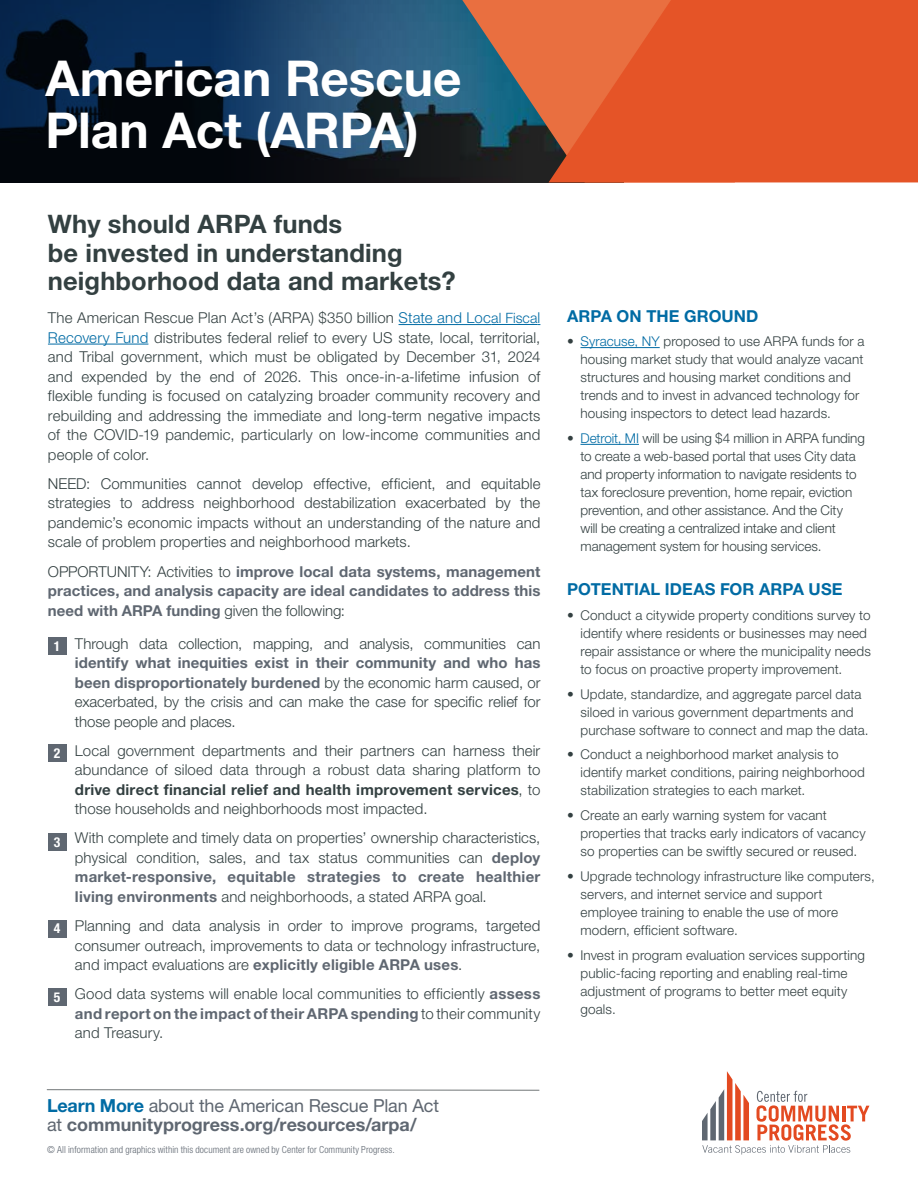
<style>
.page{position:relative;width:918px;height:1188px;background:#fff}
.page>*{position:absolute;margin:0;border:0;box-sizing:border-box;transform-origin:0 0}
.t1{font:700 49.5px/52.5px "Helvetica Neue LT Std";color:#fff}
.t2{font:700 25.5px/28.5px "Helvetica Neue LT Std";letter-spacing:.005em;color:#334041}
.t3{font:700 18px/19.5px "Helvetica Neue LT Std";color:#5f6771}
.t4{font:700 16.5px "Helvetica Neue LT Std";letter-spacing:.005em;color:#006ba4}
.t5{font:300 15px/19.5px "Helvetica Neue LT Std";letter-spacing:.005em;color:#334041;text-align:justify}
.t6{font:700 15px/19.5px "Helvetica Neue LT Std";letter-spacing:.005em;color:#5f6771;text-align:justify}
.t7{font:300 13.5px/18px "Helvetica Neue LT Std";letter-spacing:.01em;color:#334041}
.t8{font:300 condensed 9.75px "Helvetica Neue LT Std";letter-spacing:.01em;color:#5f6771}
.s1{color:#006ba4}
.s2{font-size:14.25px;color:#006ba4}
.s3{font-weight:300;color:#334041}
.s4{font-weight:700;color:#5f6771}
.s5{font-weight:700}
.s6{font-weight:400}
</style>
<div class="page">
<img style="left:0;top:0;width:452px;height:182px">
<svg style="left:452px;top:0;width:97px;height:182px;background:#5d5451"></svg>
<svg style="left:549px;top:0;width:369px;height:182px;background:#e4572a"></svg>
<hr style="left:580px;top:347px;width:80px;height:1px;background:#006ba4">
<hr style="left:580px;top:444px;width:59px;height:1px;background:#006ba4">
<hr style="left:399px;top:324px;width:92px;height:1px;background:#006ba4">
<hr style="left:491px;top:324px;width:47px;height:1px;background:#006ba4">
<hr style="left:48px;top:344px;width:100px;height:1px;background:#006ba4">
<div style="left:48px;top:637px;width:18px;height:18px;background:#5f6771"></div>
<div style="left:48px;top:744px;width:18px;height:18px;background:#5f6771"></div>
<div style="left:48px;top:834px;width:18px;height:17px;background:#5f6771"></div>
<div style="left:48px;top:920px;width:18px;height:17px;background:#5f6771"></div>
<div style="left:48px;top:988px;width:18px;height:17px;background:#5f6771"></div>
<svg style="left:46px;top:1089px;width:494px;height:2px"></svg>
<svg style="left:702px;top:1071px;width:167px;height:84px"></svg>
<h1 class="t1" style="left:46px;top:51px;width:418px">American Rescue<br>Plan Act (ARPA)</h1>
<h2 class="t2" style="left:48px;top:209px;width:409px">Why should ARPA funds<br>be invested in understanding neighborhood data and markets?</h2>
<p class="t5" style="left:48px;top:308px;width:494px">The American Rescue Plan Act’s (ARPA) $350 billion <span class="s1">State and Loc</span><span class="s2">al Fisca</span><span class="s1">l Recovery Fund</span> distributes federal relief to every US state, local, territorial, and Tribal government, which must be obligated by December 31, 2024 and expended by the end of 2026. This once-in-a-lifetime infusion of flexible funding is focused on catalyzing broader community recovery and rebuilding and addressing the immediate and long-term negative impacts of the COVID-19 pandemic, particularly on low-income communities and people of color.</p>
<p class="t5" style="left:48px;top:473px;width:494px">NEED: Communities cannot develop effective, efficient, and equitable strategies to address neighborhood destabilization exacerbated by the pandemic’s economic impacts without an understanding of the nature and scale of problem properties and neighborhood markets.</p>
<p class="t6" style="left:48px;top:561px;width:494px"><span class="s3">OPPORTUNITY: Activities to</span> improve local data systems, management practices, and analysis capacity are ideal candidates to address this need with ARPA funding <span class="s3">given the following:</span></p>
<p class="t5" style="left:75px;top:633px;width:467px;text-indent:-21px"><sub>1</sub> Through data collection, mapping, and analysis, communities can <span class="s4">identify what inequities exist in their community and who has been disproportionately burdened</span> by the economic harm caused, or exacerbated, by the crisis and can make the case for specific relief for those people and places.</p>
<p class="t5" style="left:75px;top:740px;width:467px;text-indent:-21px"><sub>2</sub> Local government departments and their partners can harness their abundance of siloed data through a robust data sharing platform to <span class="s5">drive direct financial relief and health improvement services</span>, to those households and neighborhoods most impacted.</p>
<p class="t5" style="left:75px;top:828px;width:467px;text-indent:-21px"><sub>3</sub> With complete and timely data on properties’ ownership characteristics, physical condition, sales, and tax status communities can <span class="s4">deploy market-responsive, equitable strategies to create healthier living environments</span> and neighborhoods, a stated ARPA goal.</p>
<p class="t5" style="left:75px;top:916px;width:467px;text-indent:-21px"><sub>4</sub> Planning and data analysis in order to improve programs, targeted consumer outreach, improvements to data or technology infrastructure, and impact evaluations are <span class="s4">explicitly eligible ARPA uses</span>.</p>
<p class="t5" style="left:75px;top:984px;width:467px;text-indent:-21px"><sub>5</sub> Good data systems will enable local communities to efficiently <span class="s4">assess and report on the impact of their ARPA spending</span> to their community and Treasury.</p>
<p class="t3" style="left:47px;top:1095px;width:394px"><span class="s1">Learn More</span> <span class="s6">about the American Rescue Plan Act at</span> communityprogress.org/resources/arpa/</p>
<p class="t8" style="left:47px;top:1144px;width:349px">© All information and graphics within this document are owned by Center for Community Progress.</p>
<p class="t4" style="left:567px;top:305px;width:193px">ARPA ON THE GROUND</p>
<p class="t7" style="left:580px;top:332px;width:286px;text-indent:-14px">• <span class="s1">Syracuse, NY</span> proposed to use ARPA funds for a housing market study that would analyze vacant structures and housing market conditions and trends and to invest in advanced technology for housing inspectors to detect lead hazards.</p>
<p class="t7" style="left:580px;top:429px;width:286px;text-indent:-14px">• <span class="s1">Detroit, MI</span> will be using $4 million in ARPA funding to create a web-based portal that uses City data and property information to navigate residents to tax foreclosure prevention, home repair, eviction prevention, and other assistance. And the City<br>will be creating a centralized intake and client management system for housing services.</p>
<p class="t4" style="left:567px;top:579px;width:277px">POTENTIAL IDEAS FOR ARPA USE</p>
<p class="t7" style="left:580px;top:606px;width:292px;text-indent:-14px">• Conduct a citywide property conditions survey to identify where residents or businesses may need repair assistance or where the municipality needs to focus on proactive property improvement.</p>
<p class="t7" style="left:580px;top:685px;width:290px;text-indent:-14px">• Update, standardize, and aggregate parcel data siloed in various government departments and purchase software to connect and map the data.</p>
<p class="t7" style="left:580px;top:745px;width:286px;text-indent:-14px">• Conduct a neighborhood market analysis to identify market conditions, pairing neighborhood stabilization strategies to each market.</p>
<p class="t7" style="left:580px;top:806px;width:287px;text-indent:-14px">• Create an early warning system for vacant properties that tracks early indicators of vacancy so properties can be swiftly secured or reused.</p>
<p class="t7" style="left:580px;top:867px;width:296px;text-indent:-14px">• Upgrade technology infrastructure like computers, servers, and internet service and support employee training to enable the use of more modern, efficient software.</p>
<p class="t7" style="left:580px;top:946px;width:286px;text-indent:-14px">• Invest in program evaluation services supporting public-facing reporting and enabling real-time adjustment of programs to better meet equity goals.</p>
</div>
